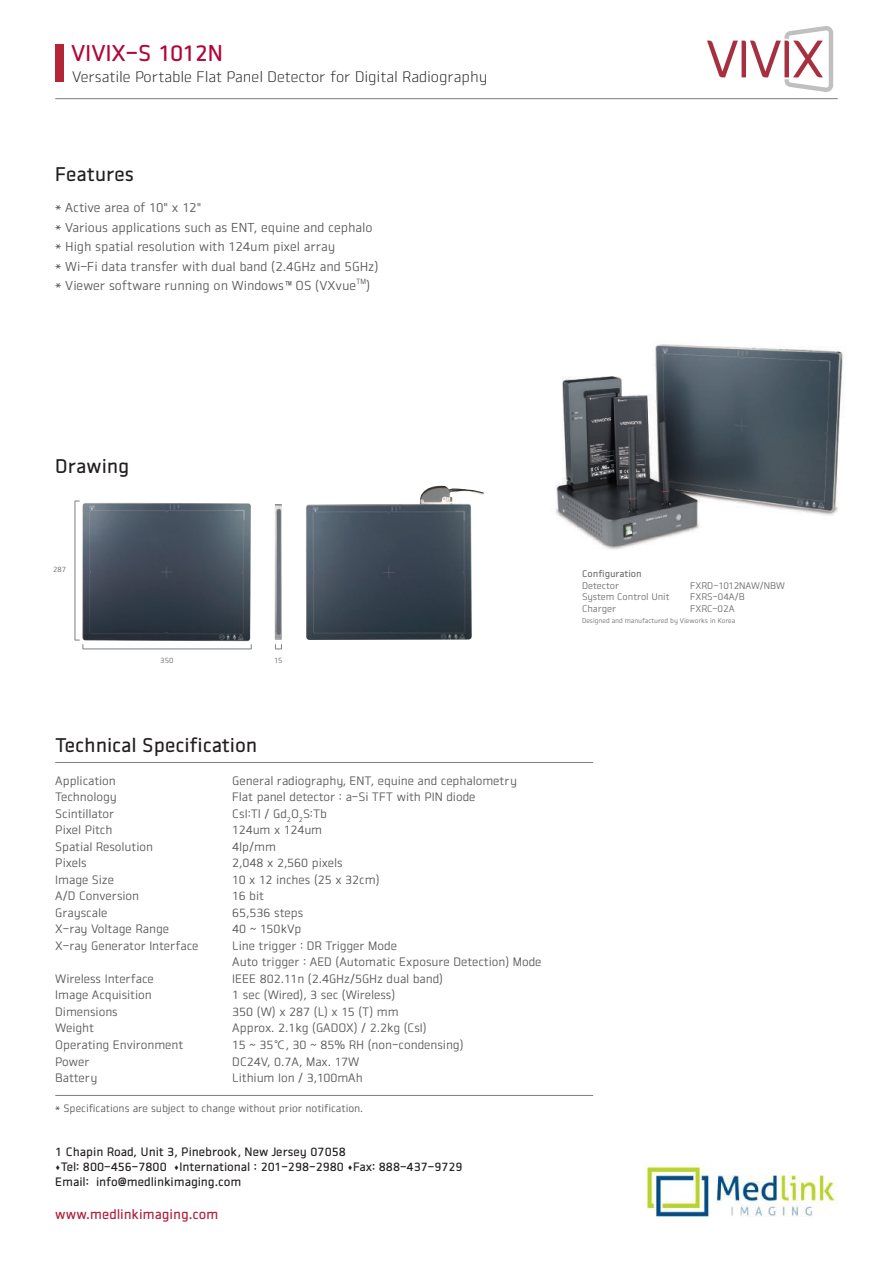
<style>
.page{position:relative;width:893px;height:1263px;background:#fff}
.page>*{position:absolute;margin:0;border:0;box-sizing:border-box;transform-origin:0 0}
.t1{font:22.5px "Vieworks B";color:#b30437}
.t2{font:19.5px "Vieworks B";color:#231f20}
.t3{font:15px "Vieworks L";color:#231f20}
.t4{font:13.5px "Vieworks B";color:#b01e39}
.t5{font:12.75px/19.5px "Vieworks M";color:#57585a}
.t6{font:12px/16.5px "Vieworks M";color:#57585a}
.t7{font:12px/15.1px "Vieworks B";color:#231f20}
.t8{font:10.5px "Vieworks M";color:#57585a}
.t9{font:9.45px "Vieworks M";color:#6c6d70}
.t10{font:9.45px "Vieworks B";color:#6c6d70}
.t11{font:7.5px "Vieworks M";color:#6c6d70}
.t12{font:7.5px "Vieworks M";color:#57585a}
.t13{font:6.75px "Vieworks M";color:#6c6d70}
</style>
<div class="page">
<img style="left:556px;top:344px;width:288px;height:206px">
<div style="left:55px;top:45px;width:9px;height:37px;background:#b22637"></div>
<hr style="left:55px;top:98px;width:783px;height:1px;background:#797f84">
<hr style="left:55px;top:762px;width:538px;height:1px;background:#797f84">
<hr style="left:55px;top:1095px;width:538px;height:1px;background:#797f84">
<img style="left:82px;top:503px;width:169px;height:138px">
<img style="left:306px;top:486px;width:178px;height:154px">
<img style="left:275px;top:504px;width:7px;height:136px">
<hr style="left:83px;top:649px;width:168px;height:1px;background:#797f84">
<svg style="left:275px;top:644px;width:7px;height:6px"></svg>
<svg style="left:75px;top:640px;width:9px;height:9px"></svg>
<hr style="left:75px;top:501px;width:1px;height:139px;background:#797f84">
<img style="left:645px;top:1163px;width:192px;height:55px">
<svg style="left:707px;top:26px;width:126px;height:66px"></svg>
<h1 class="t1" style="left:71px;top:40px;width:153px">VIVIX-S 1012N</h1>
<p class="t3" style="left:72px;top:68px;width:416px">Versatile Portable Flat Panel Detector for Digital Radiography</p>
<h2 class="t2" style="left:55px;top:163px;width:80px">Features</h2>
<p class="t5" style="left:55px;top:198px;width:325px">* Active area of 10" x 12"<br>* Various applications such as ENT, equine and cephalo * High spatial resolution with 124um pixel array<br>* Wi-Fi data transfer with dual band (2.4GHz and 5GHz) * Viewer software running on Windows™OS (VXvue</p>
<p class="t12" style="left:356px;top:277px;width:12px">TM</p>
<p class="t5" style="left:366px;top:276px;width:6px">)</p>
<h2 class="t2" style="left:55px;top:454px;width:75px">Drawing</h2>
<p class="t11" style="left:53px;top:565px;width:15px">287</p>
<p class="t11" style="left:160px;top:655px;width:15px">350</p>
<p class="t11" style="left:274px;top:655px;width:10px">15</p>
<h2 class="t2" style="left:55px;top:733px;width:204px">Technical Specification</h2>
<p class="t6" style="left:55px;top:772px;width:62px">Application</p>
<p class="t6" style="left:232px;top:772px;width:286px">General radiography, ENT, equine and cephalometry</p>
<p class="t6" style="left:55px;top:789px;width:63px">Technology</p>
<p class="t6" style="left:232px;top:789px;width:245px">Flat panel detector : a-Si TFT with PIN diode</p>
<p class="t6" style="left:55px;top:805px;width:61px">Scintillator</p>
<p class="t6" style="left:232px;top:805px;width:96px">CsI:Tl / Gd<sub>2</sub>O<sub>2</sub>S:Tb</p>
<p class="t6" style="left:55px;top:822px;width:59px">Pixel Pitch</p>
<p class="t6" style="left:232px;top:822px;width:91px">124um x 124um</p>
<p class="t6" style="left:55px;top:838px;width:99px">Spatial Resolution</p>
<p class="t6" style="left:232px;top:838px;width:45px">4lp/mm</p>
<p class="t6" style="left:55px;top:855px;width:33px">Pixels</p>
<p class="t6" style="left:232px;top:855px;width:112px">2,048 x 2,560 pixels</p>
<p class="t6" style="left:55px;top:871px;width:60px">Image Size</p>
<p class="t6" style="left:232px;top:871px;width:149px">10 x 12 inches (25 x 32cm)</p>
<p class="t6" style="left:55px;top:888px;width:85px">A/D Conversion</p>
<p class="t6" style="left:232px;top:888px;width:33px">16 bit</p>
<p class="t6" style="left:55px;top:904px;width:54px">Grayscale</p>
<p class="t6" style="left:232px;top:904px;width:72px">65,536 steps</p>
<p class="t6" style="left:55px;top:921px;width:115px">X-ray Voltage Range</p>
<p class="t6" style="left:232px;top:921px;width:70px">40 ~ 150kVp</p>
<p class="t6" style="left:55px;top:937px;width:145px">X-ray Generator Interface</p>
<p class="t6" style="left:232px;top:937px;width:311px">Line trigger : DR Trigger Mode<br>Auto trigger : AED (Automatic Exposure Detection) Mode</p>
<p class="t6" style="left:55px;top:970px;width:100px">Wireless Interface</p>
<p class="t6" style="left:232px;top:970px;width:212px">IEEE 802.11n (2.4GHz/5GHz dual band)</p>
<p class="t6" style="left:55px;top:987px;width:98px">Image Acquisition</p>
<p class="t6" style="left:232px;top:987px;width:165px">1 sec (Wired), 3 sec (Wireless)</p>
<p class="t6" style="left:55px;top:1003px;width:64px">Dimensions</p>
<p class="t6" style="left:232px;top:1003px;width:168px">350 (W) x 287 (L) x 15 (T) mm</p>
<p class="t6" style="left:55px;top:1020px;width:40px">Weight</p>
<p class="t6" style="left:232px;top:1020px;width:196px">Approx. 2.1kg (GADOX) / 2.2kg (CsI)</p>
<p class="t6" style="left:55px;top:1036px;width:130px">Operating Environment</p>
<p class="t6" style="left:232px;top:1036px;width:233px">15 ~ 35℃, 30 ~ 85% RH (non-condensing)</p>
<p class="t6" style="left:55px;top:1053px;width:36px">Power</p>
<p class="t6" style="left:232px;top:1053px;width:129px">DC24V, 0.7A, Max. 17W</p>
<p class="t6" style="left:55px;top:1069px;width:44px">Battery</p>
<p class="t6" style="left:232px;top:1069px;width:132px">Lithium Ion / 3,100mAh</p>
<p class="t8" style="left:55px;top:1102px;width:309px">* Specifications are subject to change without prior notification.</p>
<p class="t7" style="left:55px;top:1144px;width:292px">1 Chapin Road, Unit 3, Pinebrook, New Jersey 07058</p>
<p class="t7" style="left:55px;top:1159px;width:409px">▲Tel: 800-456-7800 ▲International : 201-298-2980 ▲Fax: 888-437-9729<br>Email: info@medlinkimaging.com</p>
<p class="t4" style="left:55px;top:1206px;width:165px">www.medlinkimaging.com</p>
<p class="t10" style="left:582px;top:568px;width:61px">Configuration</p>
<p class="t9" style="left:582px;top:580px;width:39px">Detector</p>
<p class="t9" style="left:690px;top:580px;width:96px">FXRD-1012NAW/NBW</p>
<p class="t9" style="left:582px;top:591px;width:89px">System Control Unit</p>
<p class="t9" style="left:690px;top:591px;width:56px">FXRS-04A/B</p>
<p class="t9" style="left:582px;top:603px;width:35px">Charger</p>
<p class="t9" style="left:690px;top:603px;width:46px">FXRC-02A</p>
<p class="t13" style="left:582px;top:617px;width:155px">Designed and manufactured by Vieworks in Korea</p>
</div>
